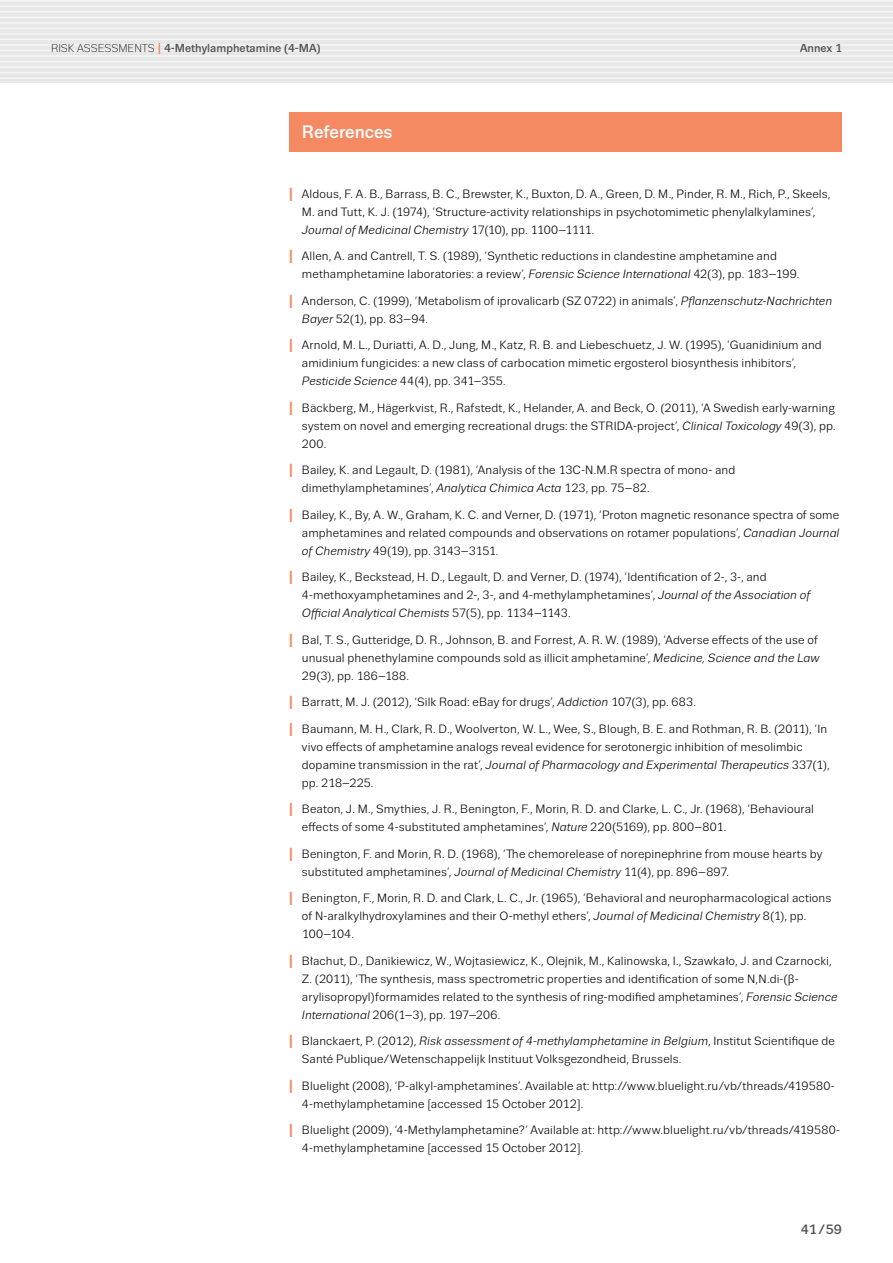
<style>
.page{position:relative;width:893px;height:1263px;background:#fff}
.page>*{position:absolute;margin:0;border:0;box-sizing:border-box;transform-origin:0 0}
.t1{font:500 18px "Trivia Sans";letter-spacing:-.005em;color:#fff}
.t2{font:500 13.5px "Trivia Sans";color:#535353}
.References{font:12px/18px "Trivia Sans";letter-spacing:.01em;color:#000}
.t3{font:500 11.55px "Trivia Sans";color:#535353}
.s1{font-weight:300;font-size:11.25px;color:#000}
.s2{font-size:15.6px;color:#f58a62}
.s3{font-weight:700;font-size:18.9px;color:#f58a62}
.s4{font-style:italic}
</style>
<div class="page">
<div style="left:0;top:0;width:893px;height:83px;background:#e7e7e7"></div>
<hr style="left:0;top:0;width:893px;height:2px;background:#f6f6f6">
<hr style="left:0;top:6px;width:893px;height:1px;background:#f6f6f6">
<hr style="left:0;top:11px;width:893px;height:2px;background:#f6f6f6">
<hr style="left:0;top:17px;width:893px;height:1px;background:#f6f6f6">
<hr style="left:0;top:22px;width:893px;height:2px;background:#f6f6f6">
<hr style="left:0;top:28px;width:893px;height:1px;background:#f6f6f6">
<hr style="left:0;top:33px;width:893px;height:2px;background:#f6f6f6">
<hr style="left:0;top:39px;width:893px;height:1px;background:#f6f6f6">
<hr style="left:0;top:44px;width:893px;height:2px;background:#f6f6f6">
<hr style="left:0;top:50px;width:893px;height:1px;background:#f6f6f6">
<hr style="left:0;top:55px;width:893px;height:2px;background:#f6f6f6">
<hr style="left:0;top:61px;width:893px;height:1px;background:#f6f6f6">
<hr style="left:0;top:66px;width:893px;height:2px;background:#f6f6f6">
<hr style="left:0;top:72px;width:893px;height:1px;background:#f6f6f6">
<hr style="left:0;top:77px;width:893px;height:2px;background:#f6f6f6">
<div style="left:289px;top:112px;width:553px;height:39px;background:#f58a62"></div>
<p class="t3" style="left:51px;top:42px;width:271px"><span class="s1">RISK ASSESSMENTS</span> <span class="s2">I</span> 4-Methylamphetamine (4-MA)</p>
<p class="t1" style="left:302px;top:122px;width:92px">References</p>
<p class="t3" style="left:800px;top:42px;width:43px">Annex 1</p>
<p class="References" style="left:302px;top:185px;width:530px;text-indent:-13px"><span class="s3">I</span> Aldous, F. A. B., Barrass, B. C., Brewster, K., Buxton, D. A., Green, D. M., Pinder, R. M., Rich, P., Skeels,<br>M. and Tutt, K. J. (1974), ‘Structure-activity relationships in psychotomimetic phenylalkylamines’,<br><span class="s4">Journal of Medicinal Chemistry</span> 17(10), pp. 1100–1111.</p>
<p class="References" style="left:302px;top:247px;width:499px;text-indent:-13px"><span class="s3">I</span> Allen, A. and Cantrell, T. S. (1989), ‘Synthetic reductions in clandestine amphetamine and methamphetamine laboratories: a review’, <span class="s4">Forensic Science International</span> 42(3), pp. 183–199.</p>
<p class="References" style="left:302px;top:292px;width:532px;text-indent:-13px"><span class="s3">I</span> Anderson, C. (1999), ‘Metabolism of iprovalicarb (SZ 0722) in animals’, <span class="s4">Pflanzenschutz-Nachrichten<br>Bayer</span> 52(1), pp. 83–94.</p>
<p class="References" style="left:302px;top:336px;width:521px;text-indent:-13px"><span class="s3">I</span> Arnold, M. L., Duriatti, A. D., Jung, M., Katz, R. B. and Liebeschuetz, J. W. (1995), ‘Guanidinium and amidinium fungicides: a new class of carbocation mimetic ergosterol biosynthesis inhibitors’,<br><span class="s4">Pesticide Science</span> 44(4), pp. 341–355.</p>
<p class="References" style="left:302px;top:399px;width:535px;text-align:justify;text-indent:-13px"><span class="s3">I</span> Bäckberg, M., Hägerkvist, R., Rafstedt, K., Helander, A. and Beck, O. (2011), ‘A Swedish early-warning system on novel and emerging recreational drugs: the STRIDA-project’, <span class="s4">Clinical Toxicology</span> 49(3), pp.<br>200.</p>
<p class="References" style="left:302px;top:461px;width:435px;text-indent:-13px"><span class="s3">I</span> Bailey, K. and Legault, D. (1981), ‘Analysis of the 13C-N.M.R spectra of mono- and dimethylamphetamines’, <span class="s4">Analytica Chimica Acta</span> 123, pp. 75–82.</p>
<p class="References" style="left:302px;top:506px;width:539px;text-align:justify;text-indent:-13px"><span class="s3">I</span> Bailey, K., By, A. W., Graham, K. C. and Verner, D. (1971), ‘Proton magnetic resonance spectra of some amphetamines and related compounds and observations on rotamer populations’, <span class="s4">Canadian Journal of Chemistry</span> 49(19), pp. 3143–3151.</p>
<p class="References" style="left:302px;top:568px;width:510px;text-indent:-13px"><span class="s3">I</span> Bailey, K., Beckstead, H. D., Legault, D. and Verner, D. (1974), ‘Identification of 2-, 3-, and<br>4-methoxyamphetamines and 2-, 3-, and 4-methylamphetamines’, <span class="s4">Journal of the Association of<br>Official Analytical Chemists</span> 57(5), pp. 1134–1143.</p>
<p class="References" style="left:302px;top:631px;width:519px;text-indent:-13px"><span class="s3">I</span> Bal, T. S., Gutteridge, D. R., Johnson, B. and Forrest, A. R. W. (1989), ‘Adverse effects of the use of unusual phenethylamine compounds sold as illicit amphetamine’, <span class="s4">Medicine, Science and the Law<br></span>29(3), pp. 186–188.</p>
<p class="References" style="left:289px;top:693px;width:408px"><span class="s3">I</span> Barratt, M. J. (2012), ‘Silk Road: eBay for drugs’, <span class="s4">Addiction</span> 107(3), pp. 683.</p>
<p class="References" style="left:302px;top:720px;width:529px;text-indent:-13px"><span class="s3">I</span> Baumann, M. H., Clark, R. D., Woolverton, W. L., Wee, S., Blough, B. E. and Rothman, R. B. (2011), ‘In vivo effects of amphetamine analogs reveal evidence for serotonergic inhibition of mesolimbic dopamine transmission in the rat’, <span class="s4">Journal of Pharmacology and Experimental Therapeutics</span> 337(1), pp. 218–225.</p>
<p class="References" style="left:302px;top:800px;width:514px;text-indent:-13px"><span class="s3">I</span> Beaton, J. M., Smythies, J. R., Benington, F., Morin, R. D. and Clarke, L. C., Jr. (1968), ‘Behavioural effects of some 4-substituted amphetamines’, <span class="s4">Nature</span> 220(5169), pp. 800–801.</p>
<p class="References" style="left:302px;top:845px;width:522px;text-indent:-13px"><span class="s3">I</span> Benington, F. and Morin, R. D. (1968), ‘The chemorelease of norepinephrine from mouse hearts by substituted amphetamines’, <span class="s4">Journal of Medicinal Chemistry</span> 11(4), pp. 896–897.</p>
<p class="References" style="left:302px;top:889px;width:531px;text-indent:-13px"><span class="s3">I</span> Benington, F., Morin, R. D. and Clark, L. C., Jr. (1965), ‘Behavioral and neuropharmacological actions of N-aralkylhydroxylamines and their O-methyl ethers’, <span class="s4">Journal of Medicinal Chemistry</span> 8(1), pp.<br>100–104.</p>
<p class="References" style="left:302px;top:952px;width:537px;text-indent:-13px"><span class="s3">I</span> Błachut, D., Danikiewicz, W., Wojtasiewicz, K., Olejnik, M., Kalinowska, I., Szawkało, J. and Czarnocki, Z. (2011), ‘The synthesis, mass spectrometric properties and identification of some N,N.di-(β&shy;arylisopropyl)formamides related to the synthesis of ring-modified amphetamines’, <span class="s4">Forensic Science International</span> 206(1–3), pp. 197–206.</p>
<p class="References" style="left:302px;top:1032px;width:534px;text-indent:-13px"><span class="s3">I</span> Blanckaert, P. (2012), <span class="s4">Risk assessment of 4-methylamphetamine in Belgium</span>, Institut Scientifique de<br>Santé Publique/Wetenschappelijk Instituut Volksgezondheid, Brussels.</p>
<p class="References" style="left:302px;top:1077px;width:534px;text-indent:-13px"><span class="s3">I</span> Bluelight (2008), ‘P-alkyl-amphetamines’. Available at: http://www.bluelight.ru/vb/threads/419580-<br>4-methylamphetamine [accessed 15 October 2012].</p>
<p class="References" style="left:302px;top:1121px;width:540px;text-indent:-13px"><span class="s3">I</span> Bluelight (2009), ‘4-Methylamphetamine?’ Available at: http://www.bluelight.ru/vb/threads/419580-<br>4-methylamphetamine [accessed 15 October 2012].</p>
<p class="t2" style="left:801px;top:1222px;width:43px">41/59</p>
</div>
